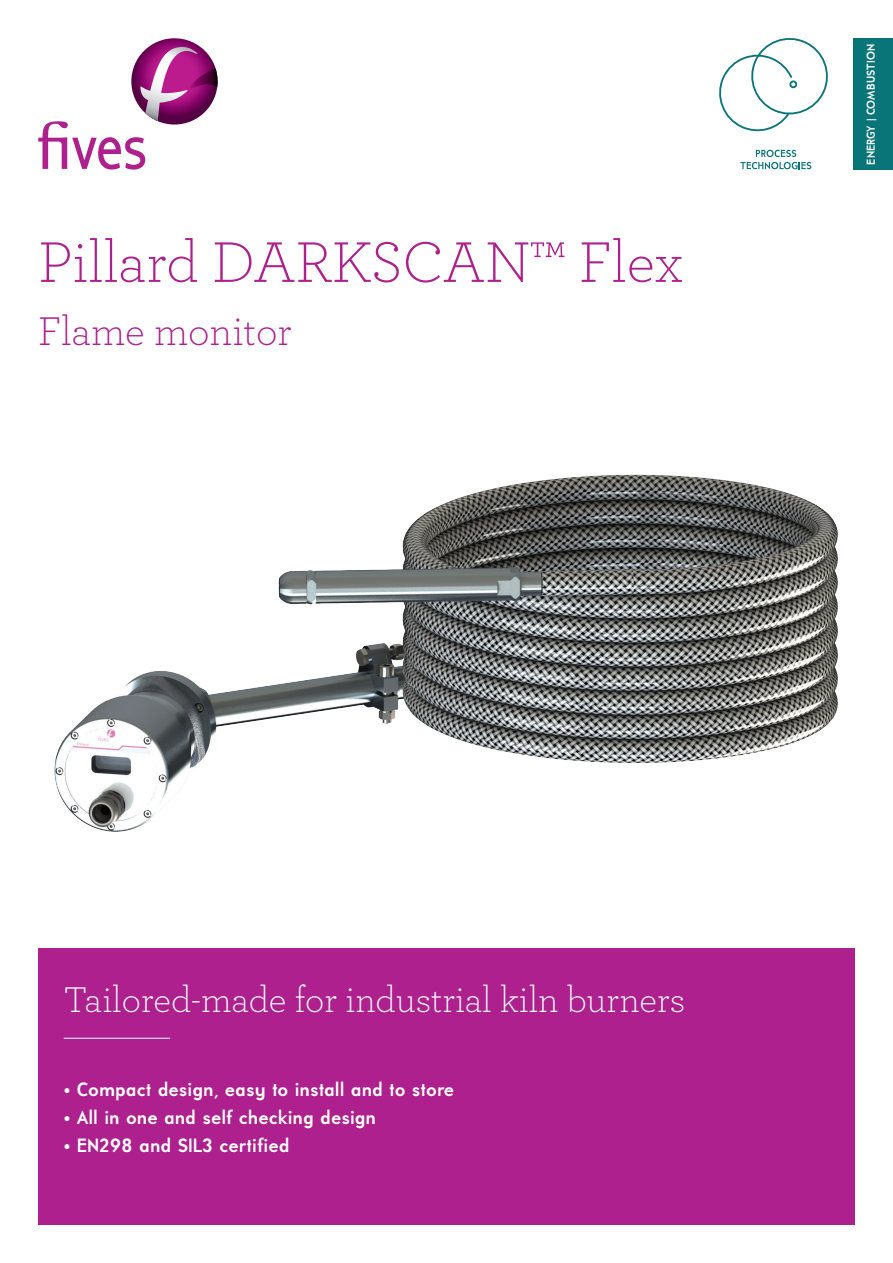
<style>
.page{position:relative;width:893px;height:1263px;background:#fff}
.page>*{position:absolute;margin:0;border:0;box-sizing:border-box;transform-origin:0 0}
.t1{font:300 60px "Archer";color:#ad208e}
.t2{font:300 42px "Archer";color:#ad208e}
.t3{font:300 37.5px "Archer";color:#fff}
.t4{font:700 19.2px "Universalis ADF Std";color:#fff}
.t5{font:700 11.4px "Universalis ADF Std";letter-spacing:.01em;color:#fff}
</style>
<div class="page">
<svg style="left:131px;top:38px;width:87px;height:87px"></svg>
<svg style="left:38px;top:47px;width:180px;height:123px"></svg>
<div style="left:38px;top:948px;width:817px;height:277px;background:#ad208e"></div>
<hr style="left:64px;top:1038px;width:106px;height:1px;background:#fff">
<svg style="left:740px;top:150px;width:71px;height:19px"></svg>
<svg style="left:719px;top:38px;width:109px;height:94px"></svg>
<div style="left:854px;top:38px;width:39px;height:132px;background:#0a7579"></div>
<img style="left:54px;top:474px;width:784px;height:358px">
<p class="t1" style="left:38px;top:223px;width:646px">Pillard DARKSCAN™ Flex</p>
<p class="t2" style="left:38px;top:303px;width:255px">Flame monitor</p>
<p class="t5" style="left:864px;top:165px;width:122px;rotate:-90deg">ENERGY | COMBUSTION</p>
<p class="t3" style="left:64px;top:975px;width:623px">Tailored-made for industrial kiln burners</p>
<p class="t4" style="left:64px;top:1077px;width:392px">• Compact design, easy to install and to store</p>
<p class="t4" style="left:64px;top:1105px;width:314px">• All in one and self checking design</p>
<p class="t4" style="left:64px;top:1134px;width:227px">• EN298 and SIL3 certified</p>
</div>
